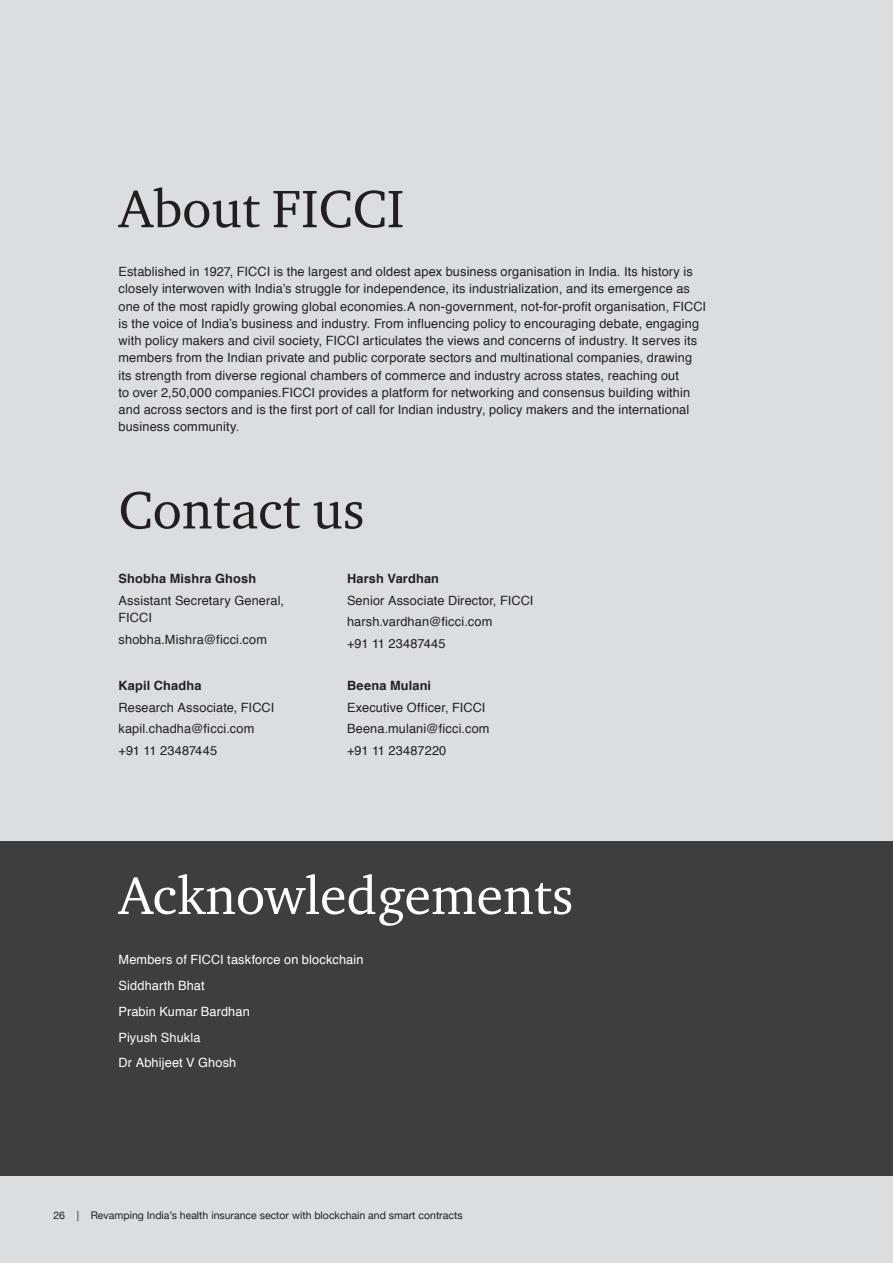
<style>
.page{position:relative;width:893px;height:1263px;background:#dcdddf}
.page>*{position:absolute;margin:0;border:0;box-sizing:border-box;transform-origin:0 0}
.t1{font:54px "ITC Charter Com";color:#231f20}
.t2{font:54px "ITC Charter Com";color:#fff}
.Body_copy{font:12.75px/17.2px "Helvetica";letter-spacing:.01em;color:#231f20}
.Body_copy-2{font:12.75px "Helvetica";letter-spacing:.01em;color:#fff}
.Body_copy-3{font:700 12.75px "Helvetica";letter-spacing:.015em;color:#231f20}
.t3{font:10.5px "Helvetica Neue";color:#231f20}
</style>
<div class="page">
<div style="left:0;top:841px;width:893px;height:335px;background:#3e3e3f"></div>
<p class="t1" style="left:119px;top:176px;width:287px">About FICCI</p>
<p class="Body_copy" style="left:119px;top:263px;width:589px">Established in 1927, FICCI is the largest and oldest apex business organisation in India. Its history is closely interwoven with India’s struggle for independence, its industrialization, and its emergence as one of the most rapidly growing global economies.A non-government, not-for-profit organisation, FICCI is the voice of India’s business and industry. From influencing policy to encouraging debate, engaging with policy makers and civil society, FICCI articulates the views and concerns of industry. It serves its members from the Indian private and public corporate sectors and multinational companies, drawing its strength from diverse regional chambers of commerce and industry across states, reaching out<br>to over 2,50,000 companies.FICCI provides a platform for networking and consensus building within and across sectors and is the first port of call for Indian industry, policy makers and the international business community.</p>
<p class="t1" style="left:119px;top:477px;width:248px">Contact us</p>
<p class="Body_copy-3" style="left:119px;top:568px;width:139px">Shobha Mishra Ghosh</p>
<p class="Body_copy" style="left:119px;top:592px;width:167px">Assistant Secretary General,<br>FICCI</p>
<p class="Body_copy" style="left:119px;top:631px;width:150px">shobha.Mishra@ficci.com</p>
<p class="Body_copy-3" style="left:119px;top:675px;width:84px">Kapil Chadha</p>
<p class="Body_copy" style="left:119px;top:699px;width:157px">Research Associate, FICCI</p>
<p class="Body_copy" style="left:119px;top:720px;width:137px">kapil.chadha@ficci.com</p>
<p class="Body_copy" style="left:119px;top:742px;width:100px">+91 11 23487445</p>
<p class="Body_copy-3" style="left:347px;top:568px;width:94px">Harsh Vardhan</p>
<p class="Body_copy" style="left:347px;top:592px;width:188px">Senior Associate Director, FICCI</p>
<p class="Body_copy" style="left:347px;top:614px;width:147px">harsh.vardhan@ficci.com</p>
<p class="Body_copy" style="left:347px;top:635px;width:100px">+91 11 23487445</p>
<p class="Body_copy-3" style="left:347px;top:675px;width:86px">Beena Mulani</p>
<p class="Body_copy" style="left:347px;top:699px;width:140px">Executive Officer, FICCI</p>
<p class="Body_copy" style="left:347px;top:720px;width:144px">Beena.mulani@ficci.com</p>
<p class="Body_copy" style="left:347px;top:742px;width:101px">+91 11 23487220</p>
<p class="t2" style="left:119px;top:862px;width:456px">Acknowledgements</p>
<p class="Body_copy-2" style="left:119px;top:950px;width:246px">Members of FICCI taskforce on blockchain</p>
<p class="Body_copy-2" style="left:119px;top:976px;width:88px">Siddharth Bhat</p>
<p class="Body_copy-2" style="left:119px;top:1001px;width:133px">Prabin Kumar Bardhan</p>
<p class="Body_copy-2" style="left:119px;top:1027px;width:83px">Piyush Shukla</p>
<p class="Body_copy-2" style="left:119px;top:1053px;width:119px">Dr Abhijeet V Ghosh</p>
<p class="t3" style="left:53px;top:1208px;width:411px">26 | Revamping India’s health insurance sector with blockchain and smart contracts</p>
</div>
